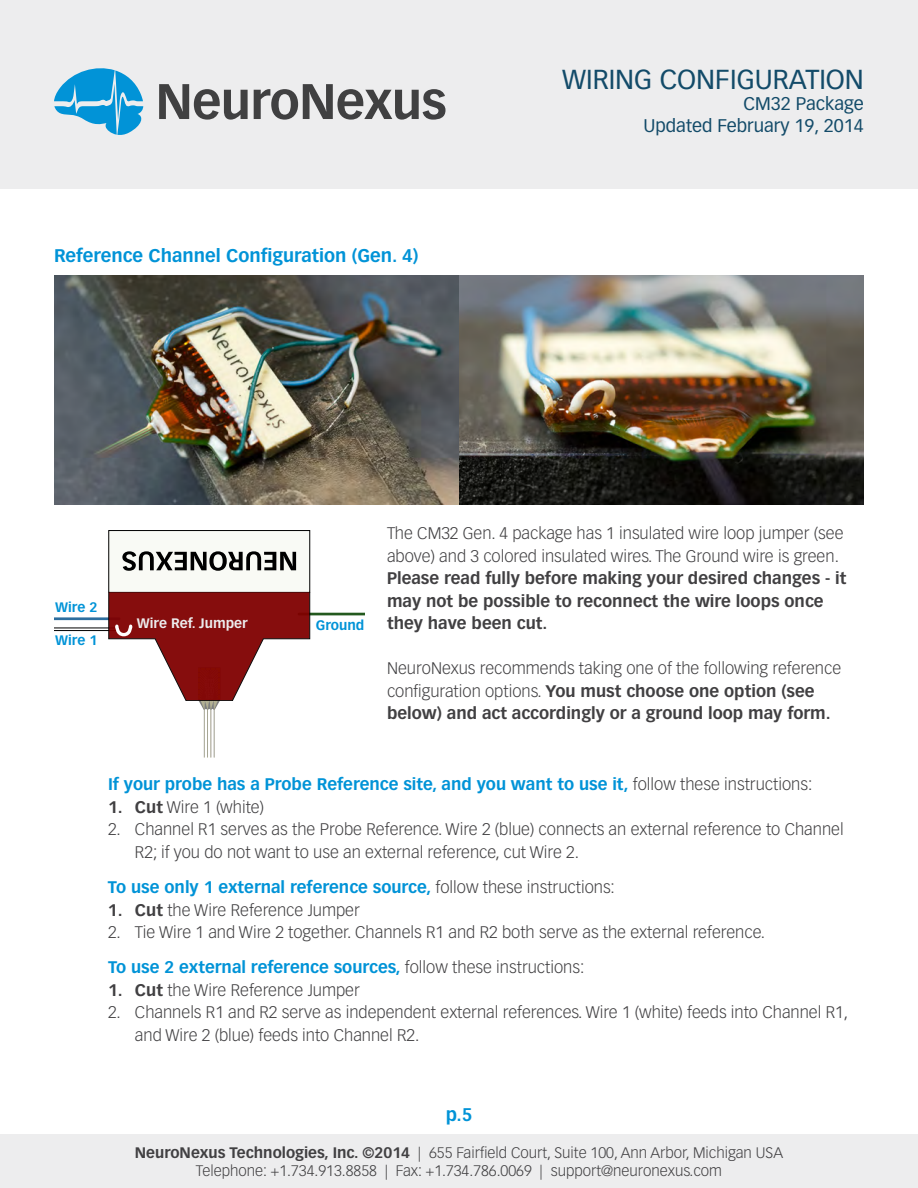
<style>
.page{position:relative;width:918px;height:1188px;background:#fff}
.page>*{position:absolute;margin:0;border:0;box-sizing:border-box;transform-origin:0 0}
.t1{font:27px "Vectora LT Std";color:#134b69}
.t2{font:700 18px "Vectora LT Std";color:#0193d7}
.t3{font:18px/21.6px "Vectora LT Std";color:#134b69;text-align:right}
.t4{font:300 16.5px/22.5px "Vectora LT Std";color:#414042}
.t5{font:700 16.5px "Vectora LT Std";color:#0193d7}
.t6{font:700 16.5px/22.5px "Vectora LT Std";color:#414042}
.t7{font:300 15px/18px "Vectora LT Std";color:#414042;text-align:center}
.t8{font:700 13.5px "Vectora LT Std";color:#0193d7}
.t9{font:700 13.5px "Vectora LT Std";color:#ededee}
.s1{font-weight:700}
.s2{font-weight:300;color:#414042}
.s3{font-weight:700;color:#0193d7}
</style>
<div class="page">
<div style="left:0;top:0;width:918px;height:189px;background:#ededee"></div>
<svg style="left:159px;top:84px;width:89px;height:36px"></svg>
<svg style="left:254px;top:84px;width:192px;height:36px"></svg>
<svg style="left:54px;top:68px;width:90px;height:67px"></svg>
<div style="left:0;top:1134px;width:918px;height:54px;background:#ededee"></div>
<img style="left:54px;top:275px;width:810px;height:229px">
<hr style="left:299px;top:613px;width:65px;height:2px;background:#23591e">
<div style="left:109px;top:531px;width:201px;height:61px;background:#f9faf5"></div>
<div style="left:108px;top:530px;width:202px;height:63px;border:1px solid #000"></div>
<svg style="left:54px;top:592px;width:256px;height:166px"></svg>
<svg style="left:122px;top:551px;width:174px;height:20px"></svg>
<p class="t2" style="left:54px;top:245px;width:366px">Reference Channel Configuration (Gen. 4)</p>
<h1 class="t1" style="left:562px;top:63px;width:303px">WIRING CONFIGURATION</h1>
<p class="t3" style="left:643px;top:93px;width:222px">CM32 Package<br>Updated February 19, 2014</p>
<p class="t8" style="left:55px;top:599px;width:44px">Wire 2</p>
<p class="t8" style="left:55px;top:632px;width:44px">Wire 1</p>
<p class="t9" style="left:137px;top:615px;width:112px">Wire Ref. Jumper</p>
<p class="t8" style="left:316px;top:617px;width:50px">Ground</p>
<p class="t4" style="left:387px;top:522px;width:458px">The CM32 Gen. 4 package has 1 insulated wire loop jumper (see above) and 3 colored insulated wires. The Ground wire is green.</p>
<p class="t6" style="left:387px;top:567px;width:461px">Please read fully before making your desired changes - it may not be possible to reconnect the wire loops once they have been cut.</p>
<p class="t4" style="left:387px;top:657px;width:456px">NeuroNexus recommends taking one of the following reference configuration options. <span class="s1">You must choose one option (see below) and act accordingly or a ground loop may form.</span></p>
<p class="t5" style="left:108px;top:774px;width:706px">If your probe has a Probe Reference site, and you want to use it, <span class="s2">follow these instructions:</span></p>
<p class="t4" style="left:108px;top:796px;width:158px"><span class="s1">1. Cut</span> Wire 1 (white)</p>
<p class="t4" style="left:135px;top:818px;width:710px;text-indent:-27px">2. Channel R1 serves as the Probe Reference. Wire 2 (blue) connects an external reference to Channel<br>R2; if you do not want to use an external reference, cut Wire 2.</p>
<p class="t5" style="left:108px;top:877px;width:508px">To use only 1 external reference source, <span class="s2">follow these instructions:</span></p>
<p class="t4" style="left:108px;top:899px;width:253px"><span class="s1">1. Cut</span> the Wire Reference Jumper</p>
<p class="t4" style="left:108px;top:915px;width:658px;line-height:35.4px">2. Tie Wire 1 and Wire 2 together. Channels R1 and R2 both serve as the external reference.<br><span class="s3">To use 2 external reference sources,</span> follow these instructions:</p>
<p class="t4" style="left:108px;top:979px;width:253px"><span class="s1">1. Cut</span> the Wire Reference Jumper</p>
<p class="t4" style="left:135px;top:1001px;width:715px;text-indent:-27px">2. Channels R1 and R2 serve as independent external references. Wire 1 (white) feeds into Channel R1, and Wire 2 (blue) feeds into Channel R2.</p>
<p class="t2" style="left:446px;top:1104px;width:28px">p.5</p>
<p class="t7" style="left:135px;top:1144px;width:650px"><span class="s1">NeuroNexus Technologies, Inc. ©2014</span> | 655 Fairfield Court, Suite 100, Ann Arbor, Michigan USA<br>Telephone: +1.734.913.8858 | Fax: +1.734.786.0069 | support@neuronexus.com</p>
</div>
